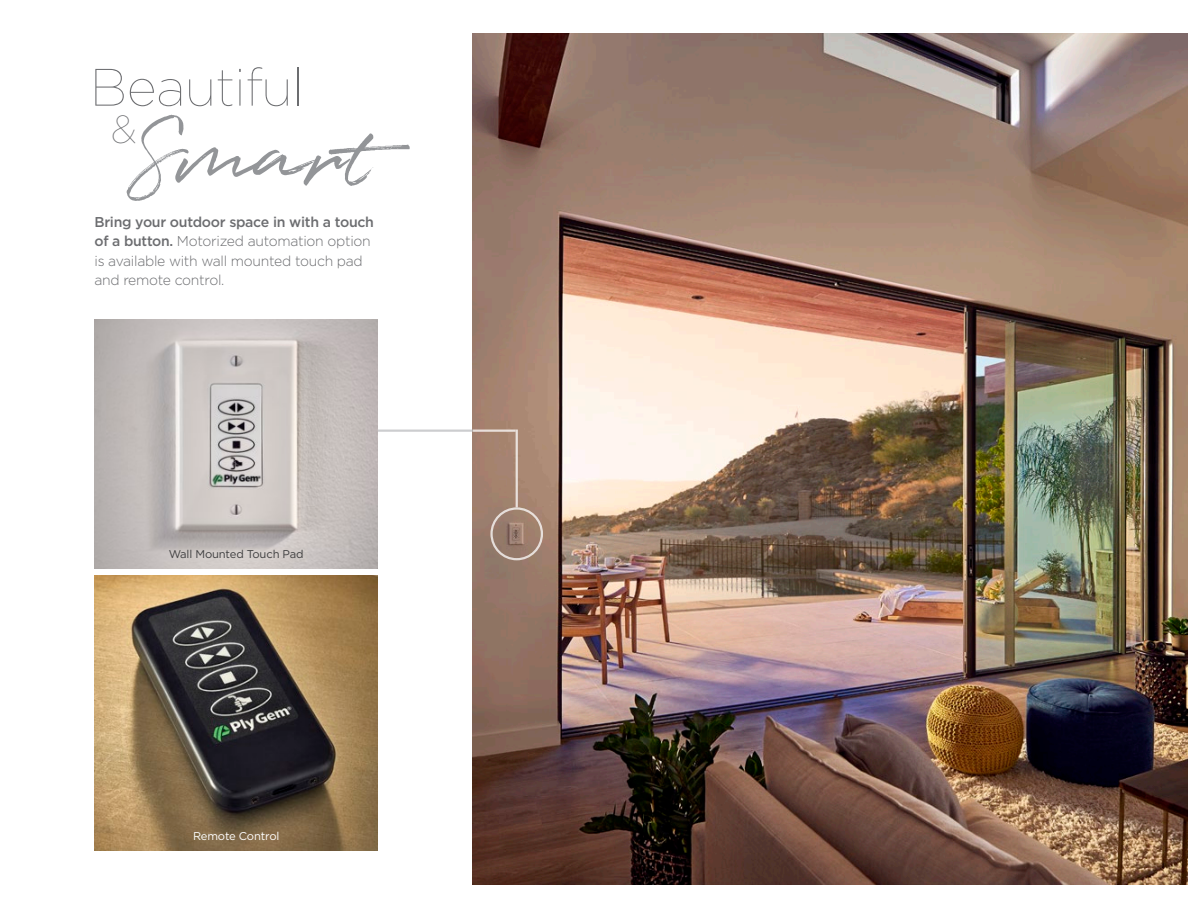
<style>
.page{position:relative;width:1188px;height:918px;background:#fff}
.page>*{position:absolute;margin:0;border:0;box-sizing:border-box;transform-origin:0 0}
.t1{font:94.5px "Quentin";color:#939598}
.Heading_Thin_Gray{font:100 52.5px "Gotham";letter-spacing:-.01em;color:#6c6d70}
.t2{font:100 39px "Gotham";color:#6c6d70}
.FF_Body_Copy{font:300 14.25px/19.5px "Gotham";letter-spacing:-.02em;color:#6c6d70}
.FF_Body_Copy-2{font:11.25px "Gotham";letter-spacing:-.015em;color:#3e3e3f}
.FF_Body_Copy-3{font:11.25px "Gotham";letter-spacing:-.015em;color:#fff}
.s1{font-weight:500}
</style>
<div class="page">
<img style="left:472px;top:34px;width:716px;height:850px">
<img style="left:94px;top:320px;width:284px;height:248px">
<hr style="left:516px;top:430px;width:2px;height:77px;background:#fff">
<hr style="left:378px;top:430px;width:95px;height:2px;background:#bcbdc0">
<div style="left:490px;top:507px;width:53px;height:53px;border:2px solid #fff;border-radius:50%"></div>
<img style="left:94px;top:576px;width:284px;height:274px">
<hr style="left:473px;top:430px;width:43px;height:2px;background:#fff">
<p class="Heading_Thin_Gray" style="left:90px;top:55px;width:215px">Beautiful</p>
<p class="t2" style="left:111px;top:105px;width:27px">&amp;</p>
<p class="t1" style="left:126px;top:91px;width:303px">Smart</p>
<p class="FF_Body_Copy" style="left:94px;top:212px;width:281px"><span class="s1">Bring your outdoor space in with a touch of a button.</span> Motorized automation option is available with wall mounted touch pad and remote control.</p>
<p class="FF_Body_Copy-2" style="left:169px;top:546px;width:136px">Wall Mounted Touch Pad</p>
<p class="FF_Body_Copy-3" style="left:193px;top:828px;width:88px">Remote Control</p>
</div>
